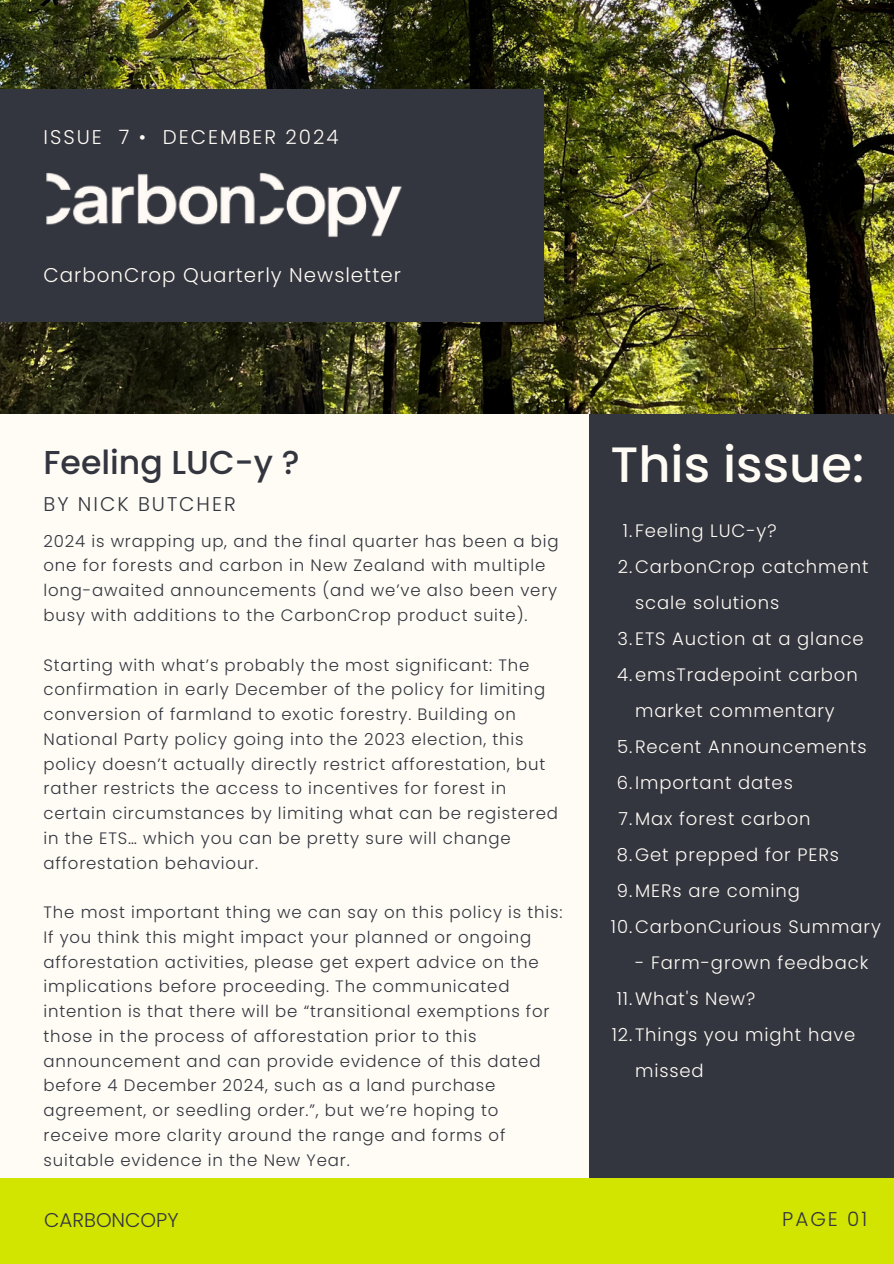
<style>
.page{position:relative;width:894px;height:1264px;background:#fff}
.page>*{position:absolute;margin:0;border:0;box-sizing:border-box;transform-origin:0 0}
.t1{font:500 49.65px "Poppins";color:#fffcf5}
.t2{font:500 33.15px "Poppins";color:#33353f}
.t3{font:300 19.8px "Poppins";letter-spacing:.05em;color:#fffcf5}
.t4{font:300 19.8px "Poppins";letter-spacing:.1em;color:#fffcf5}
.t5{font:300 19.8px "Poppins";letter-spacing:.1em;color:#33353f}
.t6{font:300 19.8px "Poppins";color:#33353f}
.t7{font:300 18px/36px "Poppins";letter-spacing:.05em;color:#fffcf5}
.t8{font:300 16.5px/24.8px "Poppins";letter-spacing:.05em;color:#33353f}
</style>
<div class="page">
<div style="left:0;top:0;width:893px;height:1263px;background:#fffcf5"></div>
<div style="left:589px;top:364px;width:304px;height:899px;background:#33353f"></div>
<img style="left:487px;top:0;width:406px;height:413px">
<div style="left:0;top:89px;width:543px;height:233px;background:#33353f"></div>
<div style="left:0;top:1177px;width:893px;height:86px;background:#d1e500"></div>
<img style="left:0;top:0;width:487px;height:414px">
<p class="t4" style="left:44px;top:123px;width:296px">ISSUE 7 • DECEMBER 2024</p>
<p class="t3" style="left:44px;top:261px;width:359px">CarbonCrop Quarterly Newsletter</p>
<p class="t2" style="left:44px;top:439px;width:257px">Feeling LUC-y ?</p>
<p class="t5" style="left:44px;top:490px;width:194px">BY NICK BUTCHER</p>
<h2 class="t8" style="left:44px;top:528px;width:516px">2024 is wrapping up, and the final quarter has been a big one for forests and carbon in New Zealand with multiple long-awaited announcements (and we’ve also been very busy with additions to the CarbonCrop product suite).</h2>
<h3 class="t8" style="left:44px;top:652px;width:516px">Starting with what’s probably the most significant: The confirmation in early December of the policy for limiting conversion of farmland to exotic forestry. Building on National Party policy going into the 2023 election, this policy doesn’t actually directly restrict afforestation, but rather restricts the access to incentives for forest in certain circumstances by limiting what can be registered in the ETS… which you can be pretty sure will change afforestation behaviour.</h3>
<p class="t8" style="left:44px;top:900px;width:520px">The most important thing we can say on this policy is this:<br>If you think this might impact your planned or ongoing afforestation activities, please get expert advice on the implications before proceeding. The communicated intention is that there will be “transitional exemptions for those in the process of afforestation prior to this announcement and can provide evidence of this dated before 4 December 2024, such as a land purchase agreement, or seedling order.”, but we’re hoping to receive more clarity around the range and forms of suitable evidence in the New Year.</p>
<p class="t1" style="left:610px;top:430px;width:255px">This issue:</p>
<h3 class="t7" style="left:622px;top:512px;width:155px">1.Feeling LUC-y?</h3>
<h4 class="t7" style="left:635px;top:548px;width:235px;text-indent:-17px">2.CarbonCrop catchment scale solutions</h4>
<p class="t7" style="left:617px;top:620px;width:248px">3.ETS Auction at a glance</p>
<h1 class="t7" style="left:617px;top:656px;width:242px;text-align:center">4.emsTradepoint carbon market commentary</h1>
<p class="t7" style="left:617px;top:728px;width:251px">5.Recent Announcements</p>
<p class="t7" style="left:616px;top:764px;width:177px">6.Important dates</p>
<p class="t7" style="left:618px;top:800px;width:193px">7.Max forest carbon</p>
<p class="t7" style="left:616px;top:836px;width:224px">8.Get prepped for PERs</p>
<p class="t7" style="left:616px;top:872px;width:185px">9.MERs are coming</p>
<p class="t7" style="left:610px;top:908px;width:271px">10.CarbonCurious Summary</p>
<p class="t7" style="left:635px;top:944px;width:235px">- Farm-grown feedback</p>
<p class="t7" style="left:616px;top:980px;width:140px">11.What's New?</p>
<p class="t7" style="left:635px;top:1016px;width:222px;text-indent:-23px">12.Things you might have missed</p>
<p class="t6" style="left:44px;top:1206px;width:136px">CARBONCOPY</p>
<p class="t5" style="left:782px;top:1205px;width:86px">PAGE 01</p>
</div>
